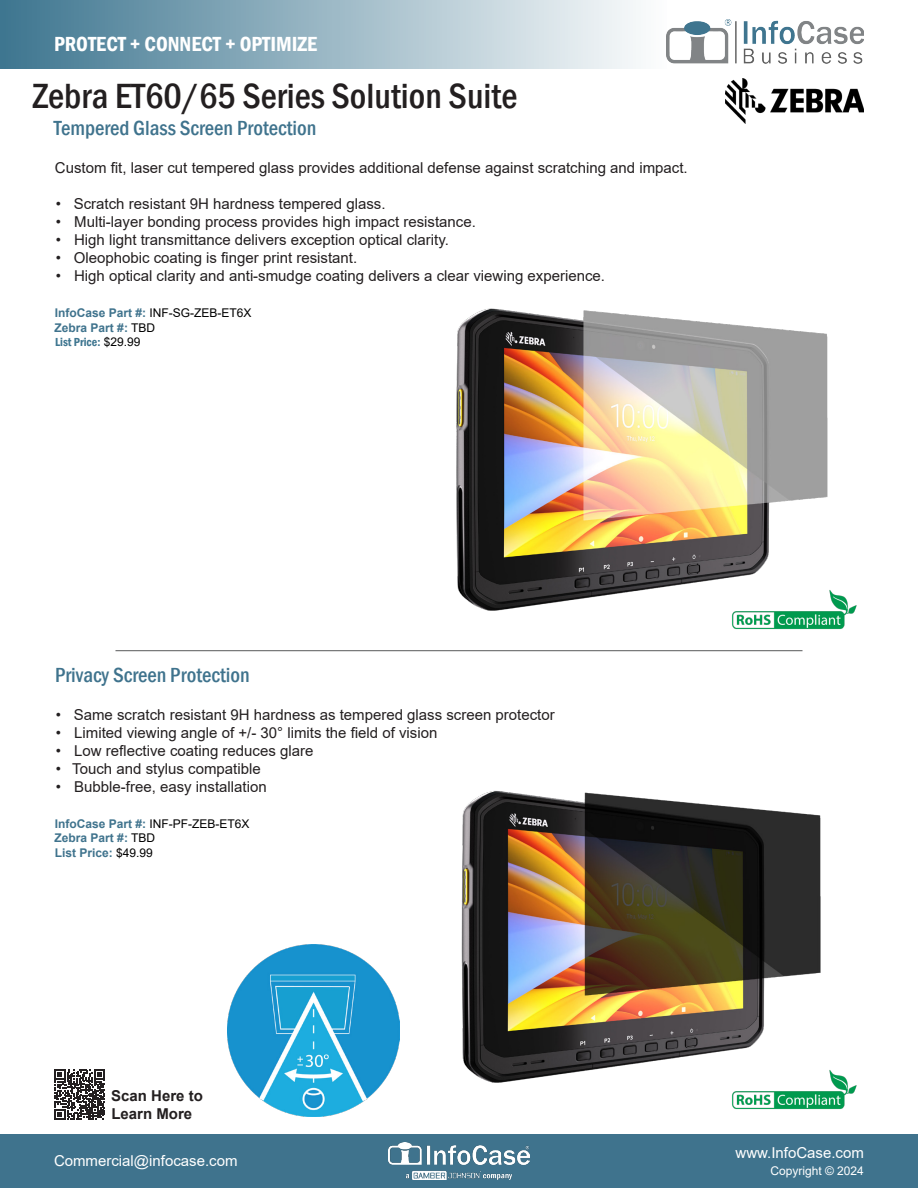
<style>
.page{position:relative;width:918px;height:1188px;background:#fff}
.page>*{position:absolute;margin:0;border:0;box-sizing:border-box;transform-origin:0 0}
.t1{font:500 condensed 36px "Franklin Gothic";color:#231f20}
.Device_Heading{font:500 condensed 21px "Franklin Gothic";color:#3f738d}
.t2{font:600 condensed 21px "Franklin Gothic";color:#fff}
.Device_Body_Text{font:15px "Arial";color:#231f20}
.t3{font:15px "Arial";color:#fff}
.QR_Code{font:700 15px/18px "Arial";color:#231f20}
.Device_List{font:12px "Arial";color:#000}
.Device_List-2{font:700 12px "Arial";color:#3f738d}
.t4{font:600 condensed 12px "Franklin Gothic";color:#3e7690}
.t5{font:12px "Arial";color:#fff}
.s1{font-weight:700;color:#3f738d}
.s2{font-weight:400;color:#000}
.s3{font-family:"Arial";font-weight:400;font-stretch:normal;color:#000}
</style>
<div class="page">
<div style="left:0;top:1134px;width:918px;height:54px;background:#3f738d"></div>
<img style="left:388px;top:1142px;width:142px;height:38px">
<div style="left:0;top:0;width:666px;height:69px;background:linear-gradient(to right,#3d758f,#fcfdfd)"></div>
<img style="left:666px;top:20px;width:198px;height:44px">
<img style="left:725px;top:79px;width:139px;height:44px">
<img style="left:456px;top:308px;width:372px;height:303px">
<img style="left:461px;top:790px;width:360px;height:293px">
<hr style="left:115px;top:650px;width:688px;height:1px;background:#57585a">
<img style="left:228px;top:945px;width:172px;height:171px">
<img style="left:721px;top:586px;width:136px;height:44px">
<img style="left:721px;top:1066px;width:136px;height:44px">
<svg style="left:55px;top:1069px;width:50px;height:51px"></svg>
<h2 class="t2" style="left:54px;top:30px;width:265px">PROTECT + CONNECT + OPTIMIZE</h2>
<h1 class="t1" style="left:33px;top:72px;width:486px">Zebra ET60/65 Series Solution Suite</h1>
<p class="Device_Heading" style="left:54px;top:114px;width:264px">Tempered Glass Screen Protection</p>
<p class="Device_Body_Text" style="left:55px;top:157px;width:634px">Custom fit, laser cut tempered glass provides additional defense against scratching and impact.</p>
<p class="Device_Body_Text" style="left:56px;top:193px;width:331px">• Scratch resistant 9H hardness tempered glass.</p>
<p class="Device_Body_Text" style="left:56px;top:211px;width:422px">• Multi-layer bonding process provides high impact resistance.</p>
<p class="Device_Body_Text" style="left:56px;top:229px;width:395px">• High light transmittance delivers exception optical clarity.</p>
<p class="Device_Body_Text" style="left:56px;top:247px;width:303px">• Oleophobic coating is finger print resistant.</p>
<p class="Device_Body_Text" style="left:56px;top:265px;width:551px">• High optical clarity and anti-smudge coating delivers a clear viewing experience.</p>
<p class="Device_List" style="left:55px;top:305px;width:198px"><span class="s1">InfoCase Part #:</span> INF-SG-ZEB-ET6X</p>
<p class="Device_List-2" style="left:55px;top:319px;width:102px">Zebra Part #: <span class="s2">TBD</span></p>
<p class="t4" style="left:55px;top:334px;width:87px">List Price: <span class="s3">$29.99</span></p>
<p class="Device_Heading" style="left:55px;top:661px;width:196px">Privacy Screen Protection</p>
<p class="Device_Body_Text" style="left:56px;top:704px;width:501px">• Same scratch resistant 9H hardness as tempered glass screen protector</p>
<p class="Device_Body_Text" style="left:56px;top:722px;width:383px">• Limited viewing angle of +/- 30° limits the field of vision</p>
<p class="Device_Body_Text" style="left:56px;top:740px;width:259px">• Low reflective coating reduces glare</p>
<p class="Device_Body_Text" style="left:56px;top:758px;width:207px">• Touch and stylus compatible</p>
<p class="Device_Body_Text" style="left:56px;top:776px;width:213px">• Bubble-free, easy installation</p>
<p class="Device_List" style="left:55px;top:816px;width:196px"><span class="s1">InfoCase Part #:</span> INF-PF-ZEB-ET6X</p>
<p class="Device_List-2" style="left:55px;top:830px;width:102px">Zebra Part #: <span class="s2">TBD</span></p>
<p class="Device_List-2" style="left:55px;top:844px;width:100px">List Price: <span class="s2">$49.99</span></p>
<p class="QR_Code" style="left:111px;top:1087px;width:93px">Scan Here to<br>Learn More</p>
<p class="t3" style="left:54px;top:1151px;width:185px">Commercial@infocase.com</p>
<p class="t3" style="left:736px;top:1143px;width:130px">www.InfoCase.com</p>
<p class="t5" style="left:770px;top:1162px;width:95px">Copyright © 2024</p>
</div>
